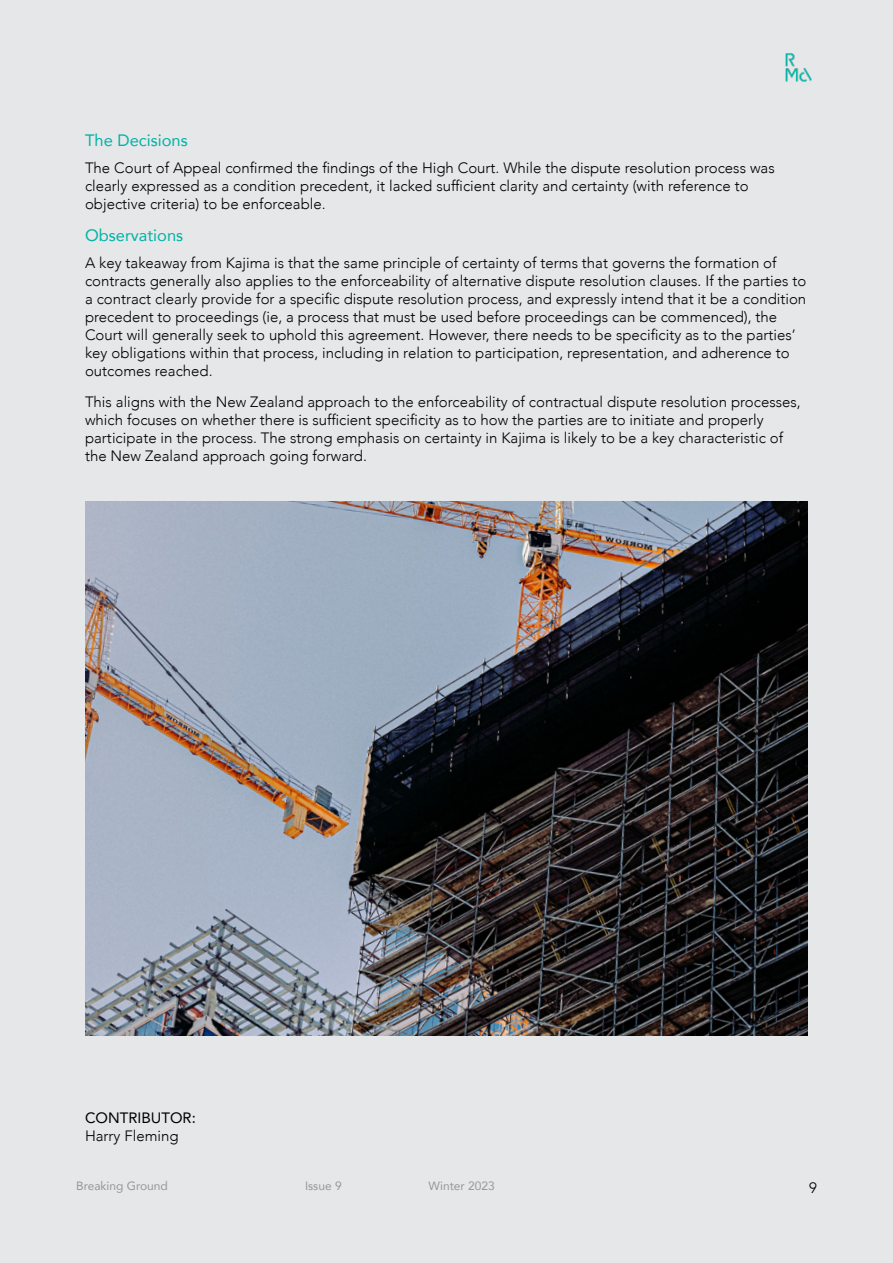
<style>
.page{position:relative;width:893px;height:1263px;background:#e6e7e8}
.page>*{position:absolute;margin:0;border:0;box-sizing:border-box;transform-origin:0 0}
.t1{font:16.5px "Avenir";color:#00b2a5}
.t2{font:300 15px/18px "Avenir";color:#000}
.t3{font:15px "Avenir";color:#000}
.t4{font:12px "Avenir";color:#969697}
</style>
<div class="page">
<img style="left:785px;top:53px;width:27px;height:29px">
<img style="left:85px;top:502px;width:723px;height:533px">
<p class="t1" style="left:85px;top:127px;width:104px">The Decisions</p>
<p class="t2" style="left:85px;top:159px;width:691px">The Court of Appeal confirmed the findings of the High Court. While the dispute resolution process was clearly expressed as a condition precedent, it lacked sufficient clarity and certainty (with reference to objective criteria) to be enforceable.</p>
<p class="t1" style="left:85px;top:222px;width:100px">Observations</p>
<p class="t2" style="left:85px;top:254px;width:723px">A key takeaway from Kajima is that the same principle of certainty of terms that governs the formation of contracts generally also applies to the enforceability of alternative dispute resolution clauses. If the parties to a contract clearly provide for a specific dispute resolution process, and expressly intend that it be a condition precedent to proceedings (ie, a process that must be used before proceedings can be commenced), the Court will generally seek to uphold this agreement. However, there needs to be specificity as to the parties’ key obligations within that process, including in relation to participation, representation, and adherence to outcomes reached.</p>
<p class="t2" style="left:85px;top:392px;width:717px">This aligns with the New Zealand approach to the enforceability of contractual dispute resolution processes, which focuses on whether there is sufficient specificity as to how the parties are to initiate and properly participate in the process. The strong emphasis on certainty in Kajima is likely to be a key characteristic of the New Zealand approach going forward.</p>
<p class="t3" style="left:85px;top:1105px;width:112px">CONTRIBUTOR:</p>
<p class="t2" style="left:85px;top:1126px;width:95px">Harry Fleming</p>
<p class="t4" style="left:76px;top:1176px;width:93px">Breaking Ground</p>
<p class="t4" style="left:305px;top:1176px;width:38px">Issue 9</p>
<p class="t4" style="left:429px;top:1176px;width:68px">Winter 2023</p>
<p class="t2" style="left:809px;top:1179px;width:9px">9</p>
</div>
